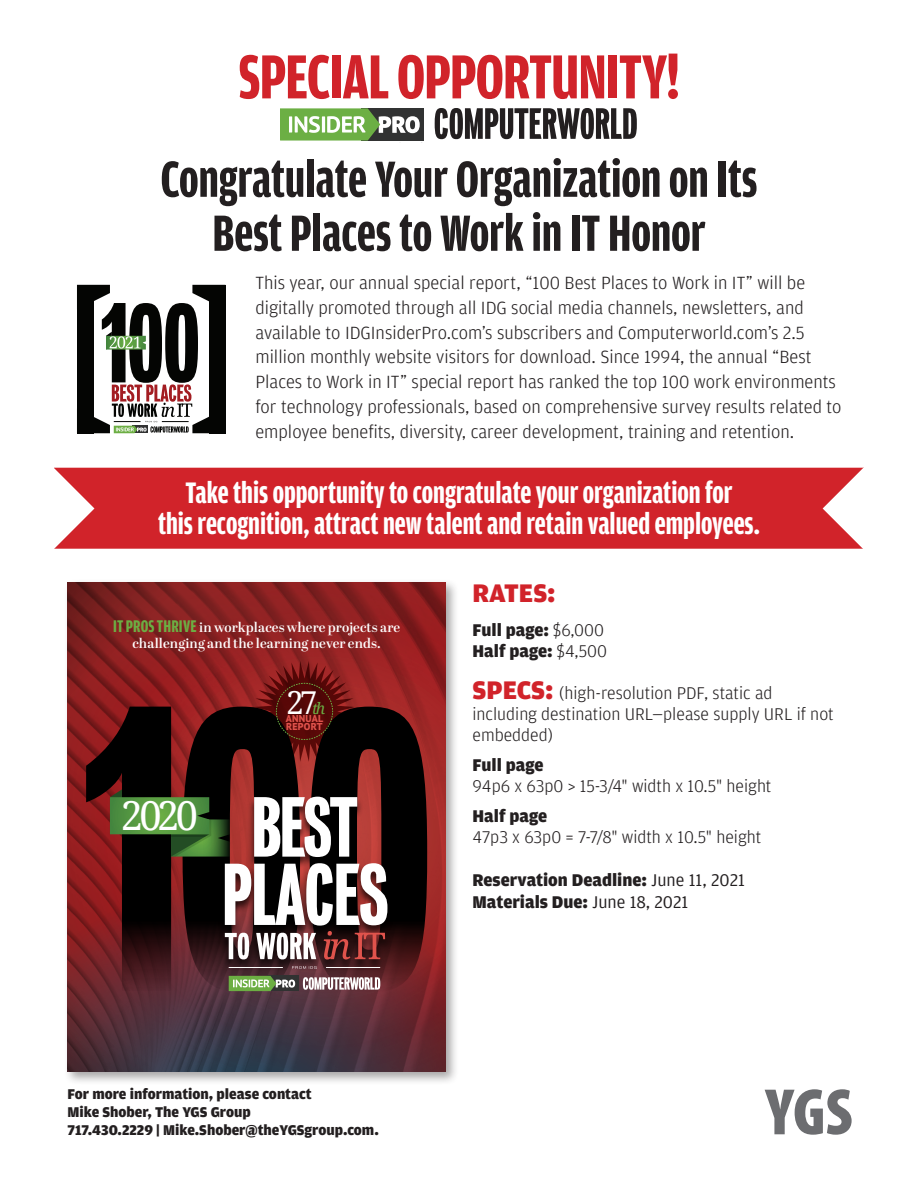
<style>
.page{position:relative;width:918px;height:1188px;background:#fff}
.page>*{position:absolute;margin:0;border:0;box-sizing:border-box;transform-origin:0 0}
.t1{font:700 66px "Amplitude Comp";letter-spacing:-.015em;color:#d1232a}
.t2{font:700 54px/54px "Amplitude Comp";color:#231f20;text-align:center}
.t3{font:39.75px "Droid Serif";color:#fff}
.t4{font:700 31.5px/31.5px "Amplitude Comp";color:#fff;text-align:center}
.t5{font:31.5px "Droid Serif";color:#fff}
.t6{font:900 27px "Amplitude";color:#d1232a}
.t7{font:300 18.75px/24.8px "Amplitude";color:#231f20}
.t8{font:300 18px/21px "Amplitude";color:#231f20}
.t9{font:900 18px/21px "Amplitude";color:#231f20}
.t10{font:900 15px/18px "Amplitude";color:#231f20}
.t11{font:600 13.65px/15.5px "Abril Display";letter-spacing:.01em;color:#fff;text-align:center}
.t12{font:800 10.05px/7.9px "PT Sans Pro";letter-spacing:.025em;color:#e0534c}
.s1{font-family:"Amplitude Comp";font-weight:700;font-size:18px;color:#6cae43}
.s2{font-style:italic;font-size:15.75px;color:#6cae43}
.s3{font-weight:300}
.s4{font-weight:900;font-size:27px;color:#d1232a}
.s5{font-weight:400}
</style>
<div class="page">
<div style="left:64px;top:578px;width:395px;height:508px;background:#231f20;opacity:.4"></div>
<svg style="left:68px;top:713px;width:18px;height:110px;fill:#971f21"></svg>
<svg style="left:68px;top:823px;width:18px;height:53px"></svg>
<svg style="left:68px;top:582px;width:378px;height:131px"></svg>
<svg style="left:68px;top:876px;width:378px;height:196px"></svg>
<svg style="left:86px;top:707px;width:341px;height:286px;fill:#010000"></svg>
<div style="left:218px;top:796px;width:176px;height:176px;background:#000;opacity:.75"></div>
<svg style="left:110px;top:789px;width:277px;height:171px"></svg>
<svg style="left:303px;top:977px;width:77px;height:13px"></svg>
<div style="left:267px;top:976px;width:31px;height:15px;background:#313232"></div>
<svg style="left:229px;top:976px;width:66px;height:15px"></svg>
<hr style="left:229px;top:967px;width:54px;height:1px;background:#fff">
<hr style="left:326px;top:967px;width:54px;height:1px;background:#fff">
<svg style="left:292px;top:966px;width:25px;height:3px"></svg>
<div style="left:251px;top:658px;width:107px;height:107px;background:#fff;opacity:.75"></div>
<svg style="left:254px;top:661px;width:101px;height:101px"></svg>
<div style="left:94px;top:468px;width:729px;height:81px;background:#d1232a"></div>
<svg style="left:54px;top:468px;width:40px;height:81px"></svg>
<svg style="left:823px;top:468px;width:40px;height:81px"></svg>
<svg style="left:765px;top:1089px;width:87px;height:46px"></svg>
<svg style="left:77px;top:285px;width:148px;height:148px"></svg>
<svg style="left:435px;top:108px;width:202px;height:31px"></svg>
<div style="left:361px;top:108px;width:63px;height:33px;background:#313232"></div>
<svg style="left:281px;top:108px;width:139px;height:33px"></svg>
<h1 class="t1" style="left:238px;top:35px;width:443px">SPECIAL OPPORTUNITY!</h1>
<h2 class="t2" style="left:161px;top:150px;width:598px">Congratulate Your Organization on Its<br>Best Places to Work in IT Honor</h2>
<p class="t7" style="left:255px;top:270px;width:588px">This year, our annual special report, “100 Best Places to Work in IT” will be digitally promoted through all IDG social media channels, newsletters, and available to IDGInsiderPro.com’s subscribers and Computerworld.com’s 2.5 million monthly website visitors for download. Since 1994, the annual “Best Places to Work in IT” special report has ranked the top 100 work environments for technology professionals, based on comprehensive survey results related to employee benefits, diversity, career development, training and retention.</p>
<h3 class="t4" style="left:158px;top:476px;width:603px">Take this opportunity to congratulate your organization for<br>this recognition, attract new talent and retain valued employees.</h3>
<p class="t11" style="left:113px;top:621px;width:289px"><span class="s1">IT PROS THRIVE</span> in workplaces where projects are challenging and the learning never ends.</p>
<h3 class="t3" style="left:121px;top:793px;width:78px">2020</h3>
<h3 class="t5" style="left:286px;top:684px;width:40px">27<span class="s2">th</span></h3>
<p class="t12" style="left:286px;top:715px;width:39px">ANNUAL<br>REPORT</p>
<p class="t10" style="left:68px;top:1084px;width:313px">For more information, please contact<br>Mike Shober, The YGS Group<br>717.430.2229 | Mike.Shober@theYGSgroup.com.</p>
<h3 class="t6" style="left:472px;top:576px;width:85px">RATES:</h3>
<p class="t9" style="left:472px;top:619px;width:136px">Full page: <span class="s3">$6,000<br></span>Half page: <span class="s3">$4,500</span></p>
<p class="t8" style="left:472px;top:682px;width:363px"><span class="s4">SPECS:</span> (high-resolution PDF, static ad including destination URL—please supply URL if not embedded)</p>
<p class="t9" style="left:472px;top:754px;width:72px">Full page</p>
<p class="t8" style="left:472px;top:775px;width:300px">94p6 x 63p0 &gt; 15-3/4" width x 10.5" height</p>
<p class="t9" style="left:472px;top:805px;width:76px">Half page</p>
<p class="t8" style="left:472px;top:826px;width:290px">47p3 x 63p0 = 7-7/8" width x 10.5" height</p>
<p class="t9" style="left:472px;top:869px;width:274px;line-height:21.6px">Reservation Deadline: <span class="s5">June 11, 2021<br></span>Materials Due: <span class="s5">June 18, 2021</span></p>
</div>
